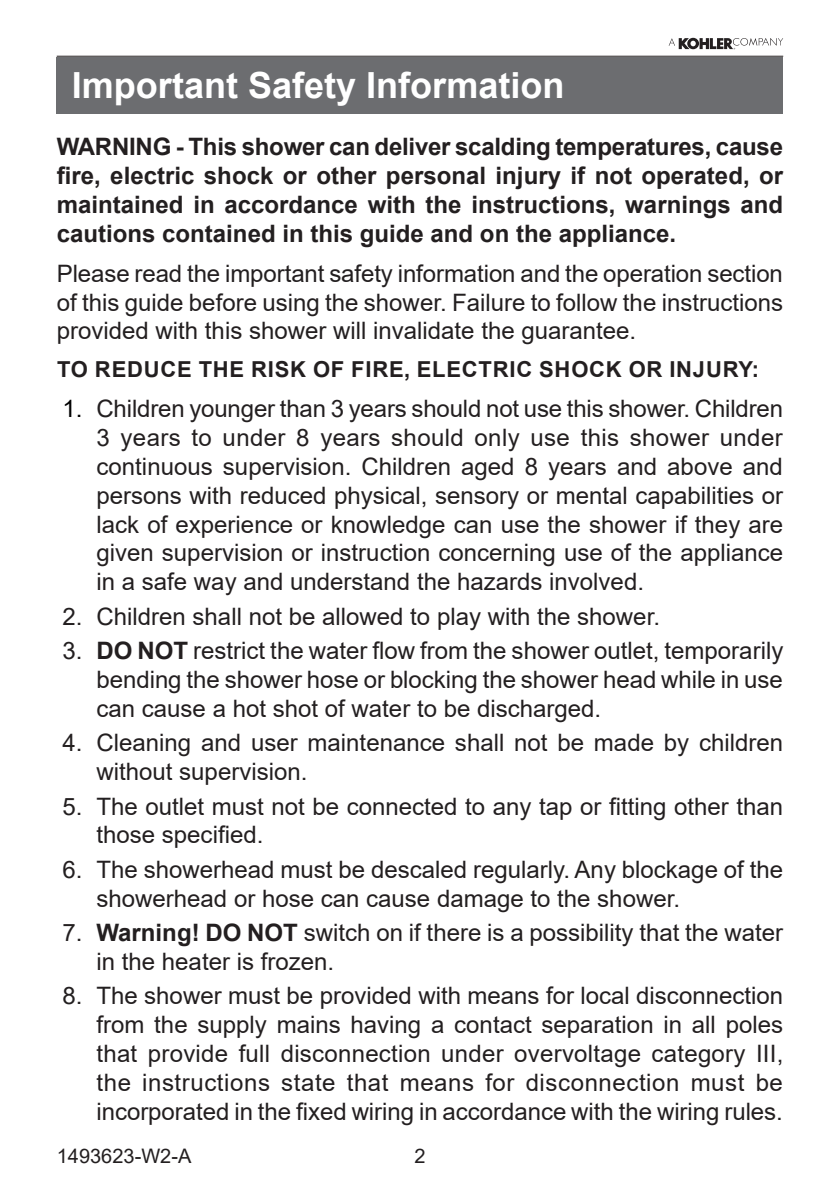
<style>
.page{position:relative;width:840px;height:1191px;background:#fff}
.page>*{position:absolute;margin:0;border:0;box-sizing:border-box;transform-origin:0 0}
.t1{font:700 36px "Arial";color:#fff}
.t2{font:24px/28.8px "Arial";color:#231f20;text-align:justify}
.t3{font:700 24px/28.8px "Arial";color:#231f20;text-align:justify}
.t4{font:700 22px "Arial";letter-spacing:.035em;color:#231f20}
.t5{font:20px "Arial";color:#231f20}
.s1{color:#000}
.s2{font-weight:700}
</style>
<div class="page">
<hr style="left:57px;top:56px;width:725px;height:1px;background:#231f20">
<svg style="left:668px;top:38px;width:114px;height:11px"></svg>
<div style="left:57px;top:57px;width:725px;height:56px;background:#6c6d70"></div>
<h1 class="t1" style="left:72px;top:60px;width:494px">Important Safety Information</h1>
<p class="t3" style="left:57px;top:133px;width:727px">WARNING - This shower can deliver scalding temperatures, cause fire, electric shock or other personal injury if not operated, or maintained in accordance with the instructions, warnings and cautions contained in this guide and on the appliance.</p>
<p class="t2" style="left:57px;top:259px;width:727px">Please read the important safety information and the operation section of this guide before using the shower. Failure to follow the instructions provided with this shower will invalidate the guarantee.</p>
<p class="t4" style="left:57px;top:354px;width:703px">TO REDUCE THE RISK OF FIRE, ELECTRIC SHOCK OR INJURY:</p>
<p class="t2" style="left:96px;top:394px;width:688px;text-indent:-34px"><span class="s1">1.</span> Children younger than 3 years should not use this shower. Children 3 years to under 8 years should only use this shower under continuous supervision. Children aged 8 years and above and persons with reduced physical, sensory or mental capabilities or lack of experience or knowledge can use the shower if they are given supervision or instruction concerning use of the appliance in a safe way and understand the hazards involved.</p>
<p class="t2" style="left:62px;top:601px;width:599px">2. Children shall not be allowed to play with the shower.</p>
<p class="t2" style="left:96px;top:636px;width:688px;text-indent:-34px">3. <span class="s2">DO NOT</span> restrict the water flow from the shower outlet, temporarily bending the shower hose or blocking the shower head while in use can cause a hot shot of water to be discharged.</p>
<p class="t2" style="left:96px;top:728px;width:687px;text-indent:-34px">4. Cleaning and user maintenance shall not be made by children without supervision.</p>
<p class="t2" style="left:96px;top:791px;width:687px;text-indent:-34px">5. The outlet must not be connected to any tap or fitting other than those specified.</p>
<p class="t2" style="left:96px;top:854px;width:687px;text-indent:-34px">6. The showerhead must be descaled regularly. Any blockage of the showerhead or hose can cause damage to the shower.</p>
<p class="t2" style="left:96px;top:918px;width:687px;text-indent:-34px">7. <span class="s2">Warning! DO NOT</span> switch on if there is a possibility that the water in the heater is frozen.</p>
<p class="t2" style="left:96px;top:981px;width:688px;text-indent:-34px">8. The shower must be provided with means for local disconnection from the supply mains having a contact separation in all poles that provide full disconnection under overvoltage category III, the instructions state that means for disconnection must be incorporated in the fixed wiring in accordance with the wiring rules.</p>
<p class="t5" style="left:57px;top:1142px;width:136px">1493623-W2-A</p>
<p class="t5" style="left:414px;top:1142px;width:13px">2</p>
</div>
